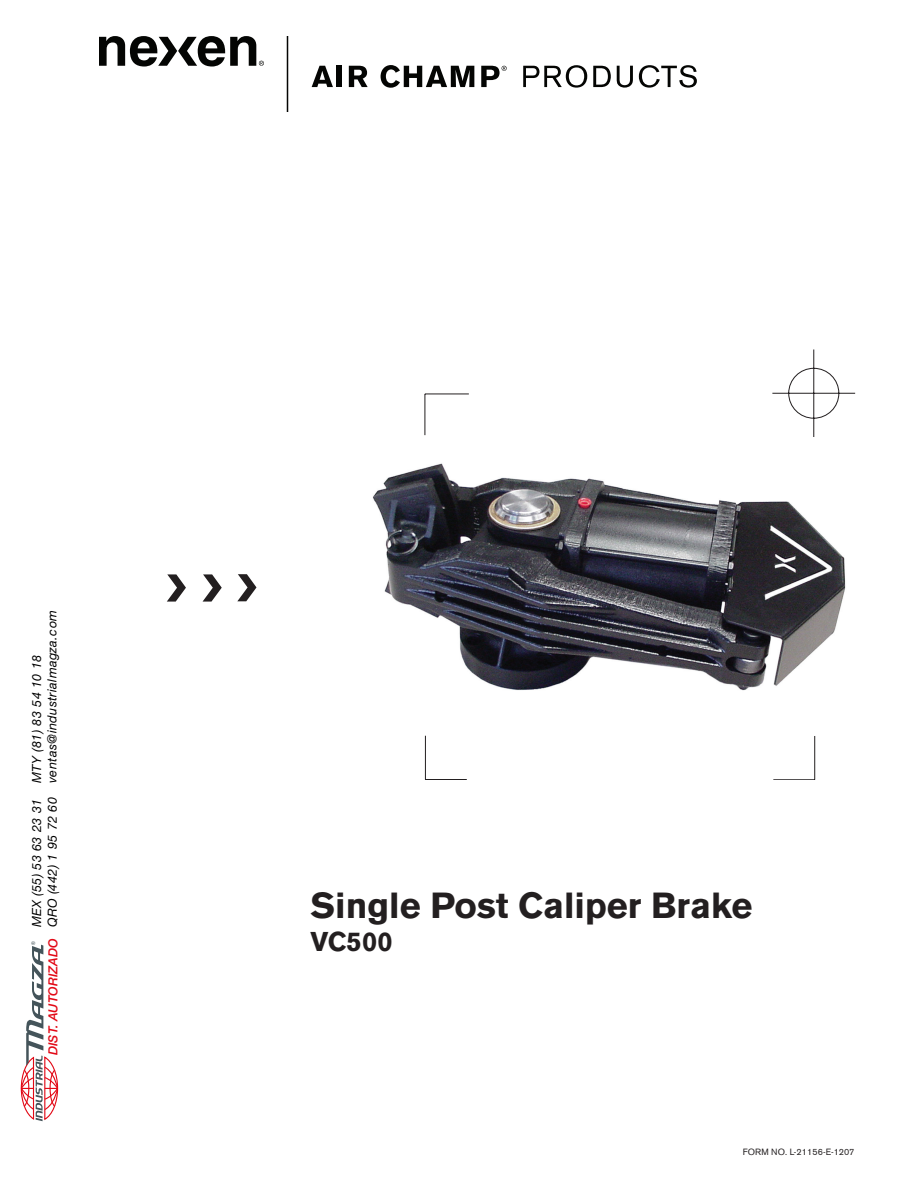
<style>
.page{position:relative;width:918px;height:1188px;background:#fff}
.page>*{position:absolute;margin:0;border:0;box-sizing:border-box;transform-origin:0 0}
.t1{font:700 36px "Akzidenz Grotesk BE";color:#231f20}
.t2{font:700 27px "Akzidenz Grotesk BE";color:#231f20}
.t3{font:italic 12.6px/15.6px "Helvetica Neue";letter-spacing:.035em;color:#000}
.t4{font:italic 500 12.6px "Helvetica Neue";color:#e20916}
.t5{font:9px "Akzidenz Grotesk BE";color:#231f20}
.t6{font:4.95px "Arial";color:#44545a}
</style>
<div class="page">
<img style="left:373px;top:397px;width:52px;height:355px">
<svg style="left:167px;top:574px;width:19px;height:28px"></svg>
<svg style="left:203px;top:574px;width:19px;height:28px"></svg>
<svg style="left:237px;top:574px;width:19px;height:27px"></svg>
<svg style="left:425px;top:350px;width:430px;height:430px"></svg>
<svg style="left:312px;top:66px;width:21px;height:21px"></svg>
<div style="left:337px;top:66px;width:5px;height:21px;background:#040503"></div>
<svg style="left:349px;top:66px;width:19px;height:21px"></svg>
<svg style="left:381px;top:65px;width:93px;height:23px"></svg>
<svg style="left:523px;top:65px;width:64px;height:23px"></svg>
<svg style="left:593px;top:66px;width:18px;height:21px"></svg>
<svg style="left:617px;top:66px;width:16px;height:22px"></svg>
<svg style="left:639px;top:65px;width:58px;height:23px"></svg>
<hr style="left:287px;top:36px;width:1px;height:76px;background:#040503">
<svg style="left:481px;top:66px;width:26px;height:21px"></svg>
<svg style="left:99px;top:36px;width:165px;height:31px"></svg>
<svg style="left:20px;top:945px;width:39px;height:176px"></svg>
<p class="t3" style="left:30px;top:783px;width:175px;rotate:-90deg">MTY (81) 83 54 10 18 ventas@industrialmagza.com</p>
<p class="t3" style="left:30px;top:927px;width:132px;rotate:-90deg">MEX (55) 53 63 23 31<br>QRO (442) 1 95 72 60</p>
<h1 class="t1" style="left:310px;top:885px;width:443px">Single Post Caliper Brake</h1>
<p class="t6" style="left:31px;top:945px;width:5px;rotate:-90deg">®</p>
<h2 class="t2" style="left:310px;top:926px;width:84px">VC500</h2>
<p class="t4" style="left:47px;top:1055px;width:118px;rotate:-90deg">DIST. AUTORIZADO</p>
<p class="t5" style="left:743px;top:1147px;width:113px">FORM NO. L-21156-E-1207</p>
</div>
